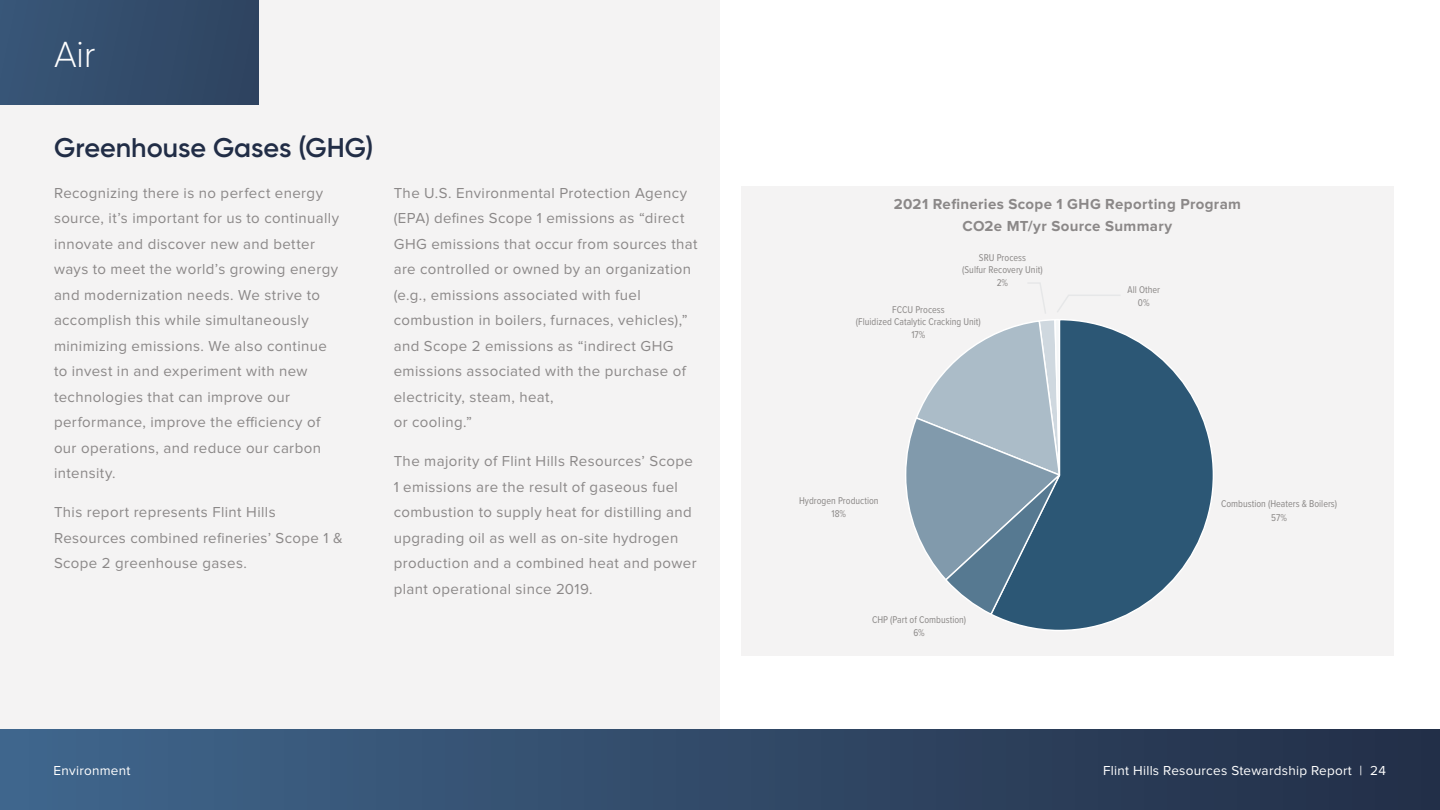
<style>
.page{position:relative;width:1440px;height:810px;background:#fff}
.page>*{position:absolute;margin:0;border:0;box-sizing:border-box;transform-origin:0 0}
.t1{font:300 36px "Gilroy";color:#fff}
.t2{font:600 27px "Gilroy";color:#212d46}
.t3{font:15px/25.5px "Proxima Nova";letter-spacing:.025em;color:#8b8888}
.t4{font:700 15px/22.5px "Proxima Nova";letter-spacing:.025em;color:#8b8888;text-align:center}
.t5{font:13.5px "Proxima Nova";letter-spacing:.02em;color:#fff}
.t6{font:10.2px/13px "Proxima Nova Cond";color:#8c8988;text-align:center}
</style>
<div class="page">
<div style="left:0;top:729px;width:1440px;height:81px;background:linear-gradient(to right,#40668c,#232e46)"></div>
<div style="left:0;top:0;width:720px;height:729px;background:#f4f3f3"></div>
<div style="left:0;top:0;width:259px;height:105px;background:#334c6b"></div>
<div style="left:741px;top:186px;width:652px;height:470px;background:#f4f3f3"></div>
<svg style="left:995px;top:333px;width:219px;height:298px"></svg>
<svg style="left:905px;top:283px;width:217px;height:333px"></svg>
<h1 class="t1" style="left:54px;top:32px;width:43px">Air</h1>
<h2 class="t2" style="left:54px;top:130px;width:321px">Greenhouse Gases (GHG)</h2>
<p class="t3" style="left:54px;top:181px;width:287px">Recognizing there is no perfect energy source, it’s important for us to continually innovate and discover new and better ways to meet the world’s growing energy and modernization needs. We strive to accomplish this while simultaneously minimizing emissions. We also continue to invest in and experiment with new technologies that can improve our performance, improve the efficiency of our operations, and reduce our carbon intensity.</p>
<p class="t3" style="left:54px;top:500px;width:290px">This report represents Flint Hills<br>Resources combined refineries’ Scope 1 &amp;<br>Scope 2 greenhouse gases.</p>
<p class="t3" style="left:394px;top:181px;width:305px">The U.S. Environmental Protection Agency (EPA) defines Scope 1 emissions as “direct GHG emissions that occur from sources that are controlled or owned by an organization (e.g., emissions associated with fuel combustion in boilers, furnaces, vehicles),” and Scope 2 emissions as “indirect GHG emissions associated with the purchase of electricity, steam, heat,<br>or cooling.”</p>
<p class="t3" style="left:394px;top:449px;width:304px">The majority of Flint Hills Resources’ Scope 1 emissions are the result of gaseous fuel combustion to supply heat for distilling and upgrading oil as well as on-site hydrogen production and a combined heat and power plant operational since 2019.</p>
<p class="t5" style="left:53px;top:764px;width:79px">Environment</p>
<p class="t4" style="left:894px;top:193px;width:349px">2021 Refineries Scope 1 GHG Reporting Program<br>CO2e MT/yr Source Summary</p>
<p class="t6" style="left:962px;top:251px;width:82px;line-height:12.1px">SRU Process<br>(Sulfur Recovery Unit)<br>2%</p>
<p class="t6" style="left:856px;top:303px;width:126px;line-height:12.5px">FCCU Process<br>(Fluidized Catalytic Cracking Unit)<br>17%</p>
<p class="t6" style="left:1127px;top:282px;width:34px">All Other<br>0%</p>
<p class="t6" style="left:799px;top:494px;width:81px">Hydrogen Production<br>18%</p>
<p class="t6" style="left:872px;top:613px;width:96px">CHP (Part of Combustion)<br>6%</p>
<p class="t6" style="left:1221px;top:497px;width:118px">Combustion (Heaters &amp; Boilers)<br>57%</p>
<p class="t5" style="left:1103px;top:764px;width:284px">Flint Hills Resources Stewardship Report | 24</p>
</div>
